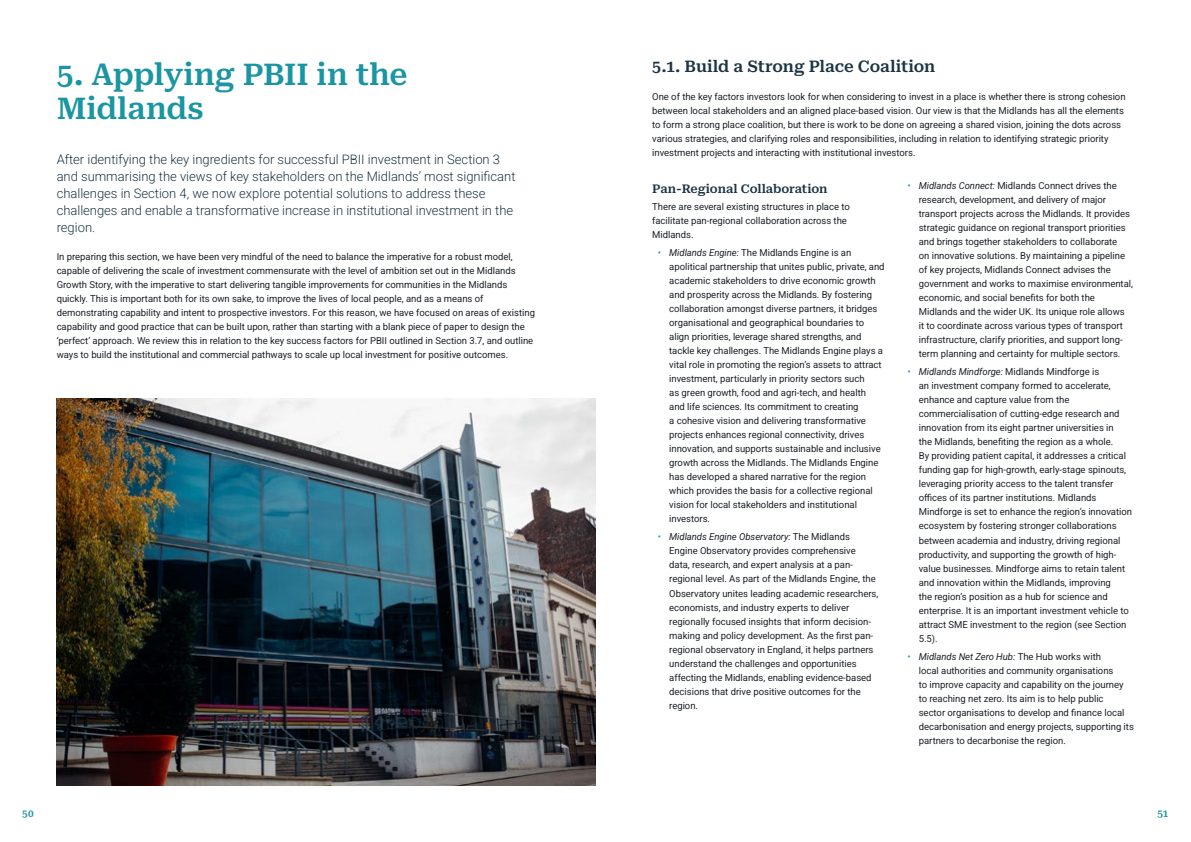
<style>
.page{position:relative;width:1191px;height:842px;background:#fff}
.page>*{position:absolute;margin:0;border:0;box-sizing:border-box;transform-origin:0 0}
.t1{font:600 30px/34px "Roboto Serif";letter-spacing:-.005em;color:#1a95a2}
.t2{font:600 16px "Roboto Serif";letter-spacing:-.005em;color:#1c3542}
.t3{font:300 13px/17px "Roboto";color:#1c3542}
.t4{font:600 12px "Roboto Serif";letter-spacing:-.01em;color:#1c3542}
.t5{font:600 10px "Roboto Serif";color:#1a95a2}
.t6{font:9.5px/14px "Roboto";color:#1d2229}
.s1{font-style:italic;color:#1a95a2}
.s2{font-style:italic}
</style>
<div class="page">
<img style="left:57px;top:399px;width:538px;height:386px">
<h1 class="t1" style="left:57px;top:54px;width:352px">5. Applying PBII in the<br>Midlands</h1>
<p class="t3" style="left:57px;top:150px;width:460px">After identifying the key ingredients for successful PBII investment in Section 3 and summarising the views of key stakeholders on the Midlands’ most significant challenges in Section 4, we now explore potential solutions to address these challenges and enable a transformative increase in institutional investment in the region.</p>
<p class="t6" style="left:57px;top:249px;width:480px">In preparing this section, we have been very mindful of the need to balance the imperative for a robust model, capable of delivering the scale of investment commensurate with the level of ambition set out in the Midlands Growth Story, with the imperative to start delivering tangible improvements for communities in the Midlands quickly. This is important both for its own sake, to improve the lives of local people, and as a means of demonstrating capability and intent to prospective investors. For this reason, we have focused on areas of existing capability and good practice that can be built upon, rather than starting with a blank piece of paper to design the ‘perfect’ approach. We review this in relation to the key success factors for PBII outlined in Section 3.7, and outline ways to build the institutional and commercial pathways to scale up local investment for positive outcomes.</p>
<h2 class="t2" style="left:652px;top:52px;width:284px">5.1. Build a Strong Place Coalition</h2>
<p class="t6" style="left:652px;top:89px;width:475px">One of the key factors investors look for when considering to invest in a place is whether there is strong cohesion between local stakeholders and an aligned place-based vision. Our view is that the Midlands has all the elements to form a strong place coalition, but there is work to be done on agreeing a shared vision, joining the dots across various strategies, and clarifying roles and responsibilities, including in relation to identifying strategic priority investment projects and interacting with institutional investors.</p>
<p class="t4" style="left:652px;top:178px;width:177px">Pan-Regional Collaboration</p>
<p class="t6" style="left:652px;top:199px;width:199px">There are several existing structures in place to facilitate pan-regional collaboration across the<br>Midlands.</p>
<p class="t6" style="left:669px;top:245px;width:217px;text-indent:-11px"><span class="s1">•</span> <span class="s2">Midlands Engine:</span> The Midlands Engine is an apolitical partnership that unites public, private, and academic stakeholders to drive economic growth and prosperity across the Midlands. By fostering collaboration amongst diverse partners, it bridges organisational and geographical boundaries to align priorities, leverage shared strengths, and tackle key challenges. The Midlands Engine plays a vital role in promoting the region’s assets to attract investment, particularly in priority sectors such<br>as green growth, food and agri-tech, and health<br>and life sciences. Its commitment to creating<br>a cohesive vision and delivering transformative projects enhances regional connectivity, drives innovation, and supports sustainable and inclusive growth across the Midlands. The Midlands Engine has developed a shared narrative for the region which provides the basis for a collective regional vision for local stakeholders and institutional investors.</p>
<p class="t6" style="left:669px;top:530px;width:211px;text-indent:-11px"><span class="s1">•</span> <span class="s2">Midlands Engine Observatory:</span> The Midlands Engine Observatory provides comprehensive data, research, and expert analysis at a pan&shy;regional level. As part of the Midlands Engine, the Observatory unites leading academic researchers, economists, and industry experts to deliver regionally focused insights that inform decision&shy;making and policy development. As the first pan&shy;regional observatory in England, it helps partners understand the challenges and opportunities affecting the Midlands, enabling evidence-based decisions that drive positive outcomes for the region.</p>
<p class="t6" style="left:918px;top:178px;width:216px;text-indent:-11px"><span class="s1">•</span> <span class="s2">Midlands Connect:</span> Midlands Connect drives the research, development, and delivery of major transport projects across the Midlands. It provides strategic guidance on regional transport priorities and brings together stakeholders to collaborate<br>on innovative solutions. By maintaining a pipeline of key projects, Midlands Connect advises the government and works to maximise environmental, economic, and social benefits for both the Midlands and the wider UK. Its unique role allows<br>it to coordinate across various types of transport infrastructure, clarify priorities, and support long&shy;term planning and certainty for multiple sectors.</p>
<p class="t6" style="left:918px;top:365px;width:215px;text-indent:-11px"><span class="s1">•</span> <span class="s2">Midlands Mindforge:</span> Midlands Mindforge is<br>an investment company formed to accelerate, enhance and capture value from the commercialisation of cutting-edge research and innovation from its eight partner universities in<br>the Midlands, benefiting the region as a whole.<br>By providing patient capital, it addresses a critical funding gap for high-growth, early-stage spinouts, leveraging priority access to the talent transfer offices of its partner institutions. Midlands Mindforge is set to enhance the region’s innovation ecosystem by fostering stronger collaborations between academia and industry, driving regional productivity, and supporting the growth of high&shy;value businesses. Mindforge aims to retain talent and innovation within the Midlands, improving<br>the region’s position as a hub for science and enterprise. It is an important investment vehicle to attract SME investment to the region (see Section 5.5).</p>
<p class="t6" style="left:918px;top:649px;width:217px;text-indent:-11px"><span class="s1">•</span> <span class="s2">Midlands Net Zero Hub:</span> The Hub works with<br>local authorities and community organisations<br>to improve capacity and capability on the journey to reaching net zero. Its aim is to help public<br>sector organisations to develop and finance local decarbonisation and energy projects, supporting its partners to decarbonise the region.</p>
<p class="t5" style="left:22px;top:805px;width:13px">50</p>
<p class="t5" style="left:1157px;top:805px;width:13px">51</p>
</div>
